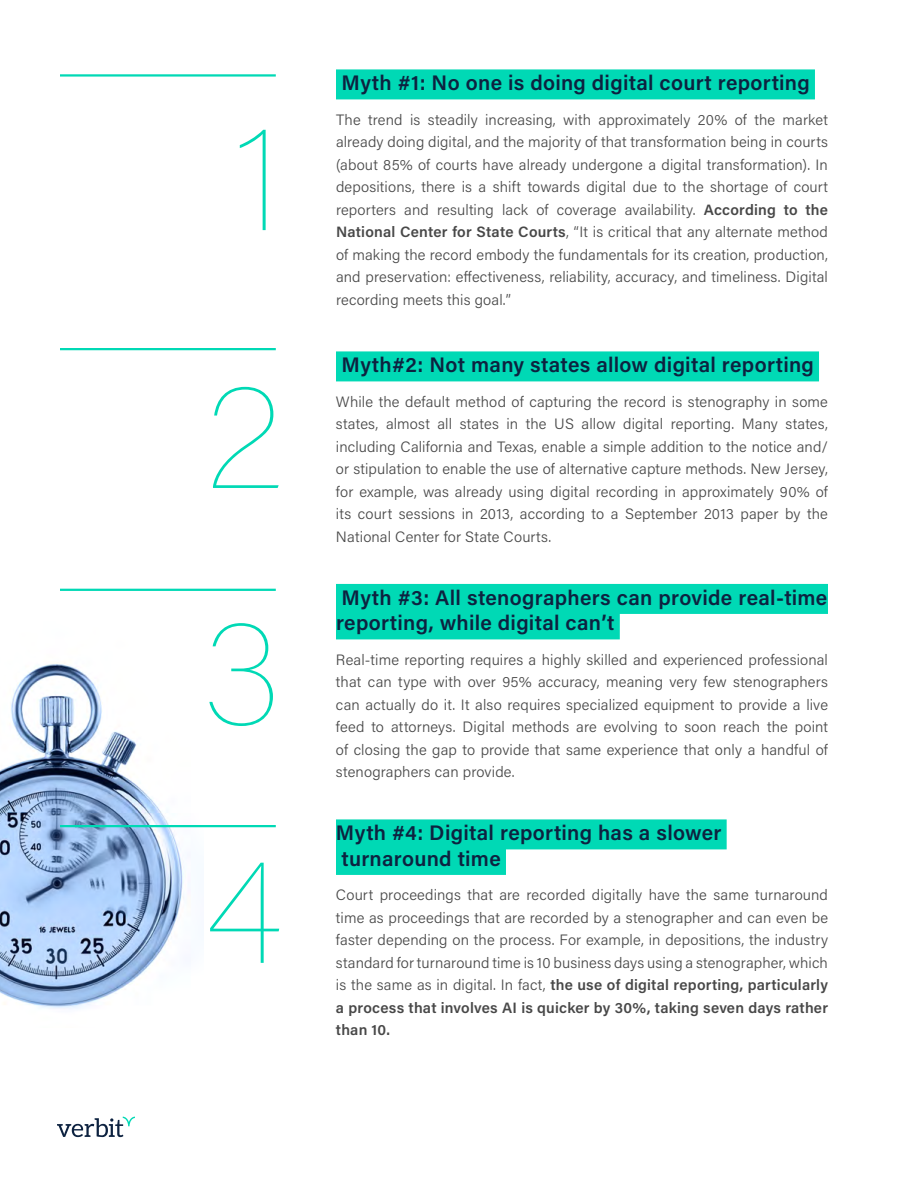
<style>
.page{position:relative;width:918px;height:1188px;background:#fff}
.page>*{position:absolute;margin:0;border:0;box-sizing:border-box;transform-origin:0 0}
.t1{font:100 150px/237.5px "Acumin Pro";color:#00d9b5;text-align:justify}
.t2{font:600 21px/25.5px "Acumin Pro";letter-spacing:.015em;color:#0d2240}
.t3{font:300 15px/22.5px "Acumin Pro";letter-spacing:.01em;color:#484848;text-align:justify}
.s1{font-weight:600}
</style>
<div class="page">
<svg style="left:57px;top:1117px;width:78px;height:20px"></svg>
<img style="left:0;top:662px;width:203px;height:347px">
<div style="left:336px;top:69px;width:479px;height:30px;background:#00d9b5"></div>
<div style="left:336px;top:351px;width:483px;height:30px;background:#00d9b5"></div>
<div style="left:336px;top:584px;width:492px;height:30px;background:#00d9b5"></div>
<div style="left:336px;top:609px;width:284px;height:30px;background:#00d9b5"></div>
<div style="left:336px;top:819px;width:391px;height:30px;background:#00d9b5"></div>
<div style="left:336px;top:845px;width:170px;height:30px;background:#00d9b5"></div>
<hr style="left:60px;top:348px;width:216px;height:2px;background:#00d9b5">
<hr style="left:60px;top:589px;width:216px;height:2px;background:#00d9b5">
<hr style="left:60px;top:825px;width:216px;height:2px;background:#00d9b5">
<hr style="left:60px;top:74px;width:216px;height:3px;background:#00d9b5">
<h1 class="t1" style="left:236px;top:54px;width:48px">1</h1>
<h1 class="t1" style="left:203px;top:312px;width:81px">2<br>3<br>4</h1>
<h2 class="t2" style="left:342px;top:69px;width:470px">Myth #1: No one is doing digital court reporting</h2>
<p class="t3" style="left:336px;top:108px;width:494px">The trend is steadily increasing, with approximately 20% of the market already doing digital, and the majority of that transformation being in courts (about 85% of courts have already undergone a digital transformation). In depositions, there is a shift towards digital due to the shortage of court reporters and resulting lack of coverage availability. <span class="s1">According to the National Center for State Courts</span>, “It is critical that any alternate method of making the record embody the fundamentals for its creation, production, and preservation: effectiveness, reliability, accuracy, and timeliness. Digital recording meets this goal.”</p>
<h2 class="t2" style="left:342px;top:351px;width:474px">Myth#2: Not many states allow digital reporting</h2>
<p class="t3" style="left:336px;top:390px;width:494px">While the default method of capturing the record is stenography in some states, almost all states in the US allow digital reporting. Many states, including California and Texas, enable a simple addition to the notice and/ or stipulation to enable the use of alternative capture methods. New Jersey, for example, was already using digital recording in approximately 90% of its court sessions in 2013, according to a September 2013 paper by the National Center for State Courts.</p>
<h2 class="t2" style="left:336px;top:584px;width:493px">Myth #3: All stenographers can provide real-time reporting, while digital can’t</h2>
<p class="t3" style="left:336px;top:648px;width:494px">Real-time reporting requires a highly skilled and experienced professional that can type with over 95% accuracy, meaning very few stenographers can actually do it. It also requires specialized equipment to provide a live feed to attorneys. Digital methods are evolving to soon reach the point of closing the gap to provide that same experience that only a handful of stenographers can provide.</p>
<h2 class="t2" style="left:336px;top:819px;width:387px">Myth #4: Digital reporting has a slower turnaround time</h2>
<p class="t3" style="left:336px;top:883px;width:494px">Court proceedings that are recorded digitally have the same turnaround time as proceedings that are recorded by a stenographer and can even be faster depending on the process. For example, in depositions, the industry standard for turnaround time is 10 business days using a stenographer, which is the same as in digital. In fact, <span class="s1">the use of digital reporting, particularly a process that involves AI is quicker by 30%, taking seven days rather than 10.</span></p>
</div>
